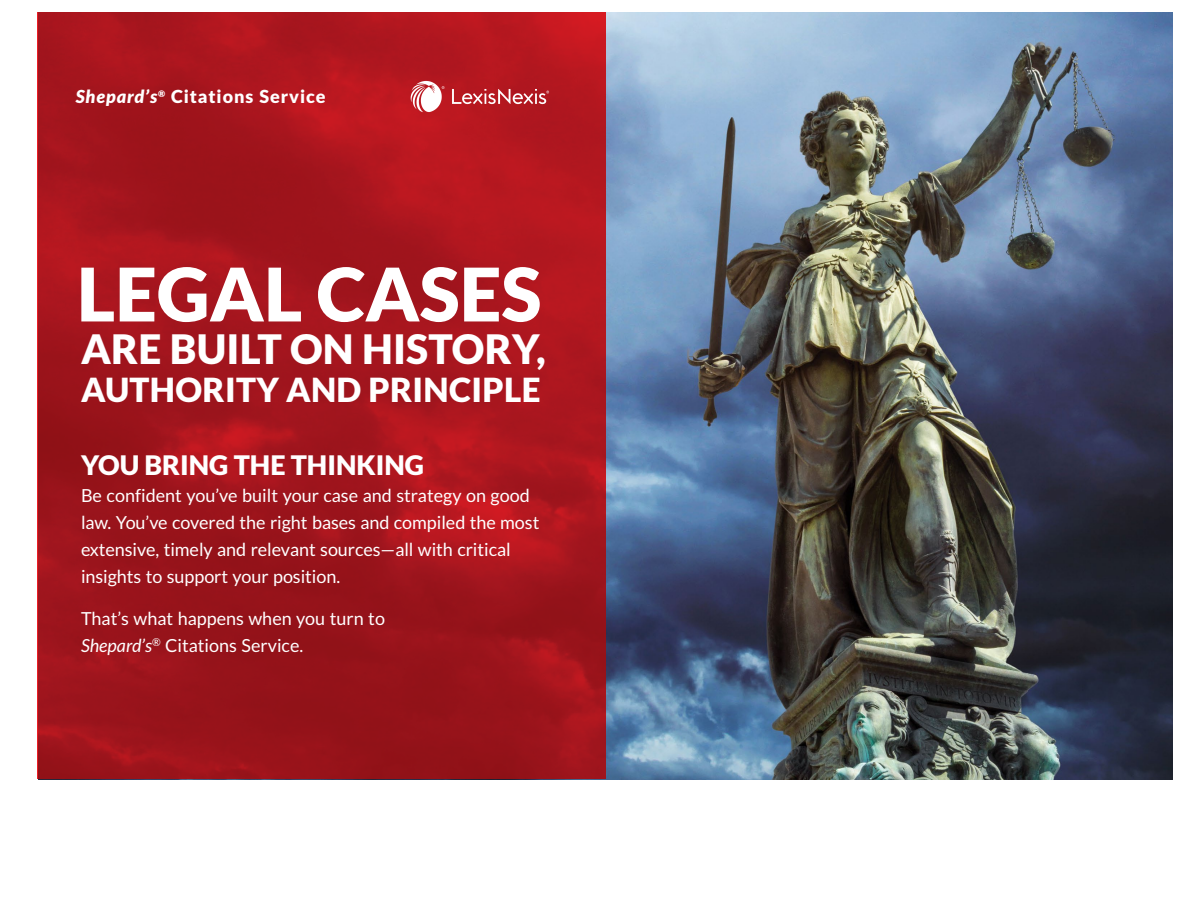
<style>
.page{position:relative;width:1188px;height:918px;background:#fff}
.page>*{position:absolute;margin:0;border:0;box-sizing:border-box;transform-origin:0 0}
.t1{font:900 73.95px "Lato";color:#fff}
.t2{font:900 40.8px "Lato";letter-spacing:.005em;color:#fff}
.t3{font:900 33.3px "Lato";letter-spacing:.01em;color:#fff}
.t4{font:900 27px "Lato";color:#fff}
.t5{font:18px/27px "Lato";letter-spacing:-.005em;color:#fff}
.t6{font:900 18px "Lato";letter-spacing:.05em;color:#fff}
.s1{font-style:italic}
</style>
<div class="page">
<img style="left:606px;top:12px;width:566px;height:767px">
<svg style="left:38px;top:12px;width:568px;height:767px;background:#a4141c"></svg>
<img style="left:391px;top:61px;width:175px;height:72px">
<p class="t6" style="left:76px;top:86px;width:251px"><span class="s1">Shepard’s</span><sup>®</sup> Citations Service</p>
<h1 class="t1" style="left:77px;top:251px;width:466px">LEGAL CASES</h1>
<h2 class="t2" style="left:81px;top:325px;width:466px">ARE BUILT ON HISTORY,</h2>
<h3 class="t3" style="left:81px;top:370px;width:461px">AUTHORITY AND PRINCIPLE</h3>
<h3 class="t4" style="left:81px;top:450px;width:345px">YOU BRING THE THINKING</h3>
<p class="t5" style="left:81px;top:482px;width:460px">Be confident you’ve built your case and strategy on good law. You’ve covered the right bases and compiled the most extensive, timely and relevant sources—all with critical insights to support your position.</p>
<p class="t5" style="left:81px;top:605px;width:306px">That’s what happens when you turn to<br><span class="s1">Shepard’s</span><sup>®</sup> Citations Service.</p>
</div>
